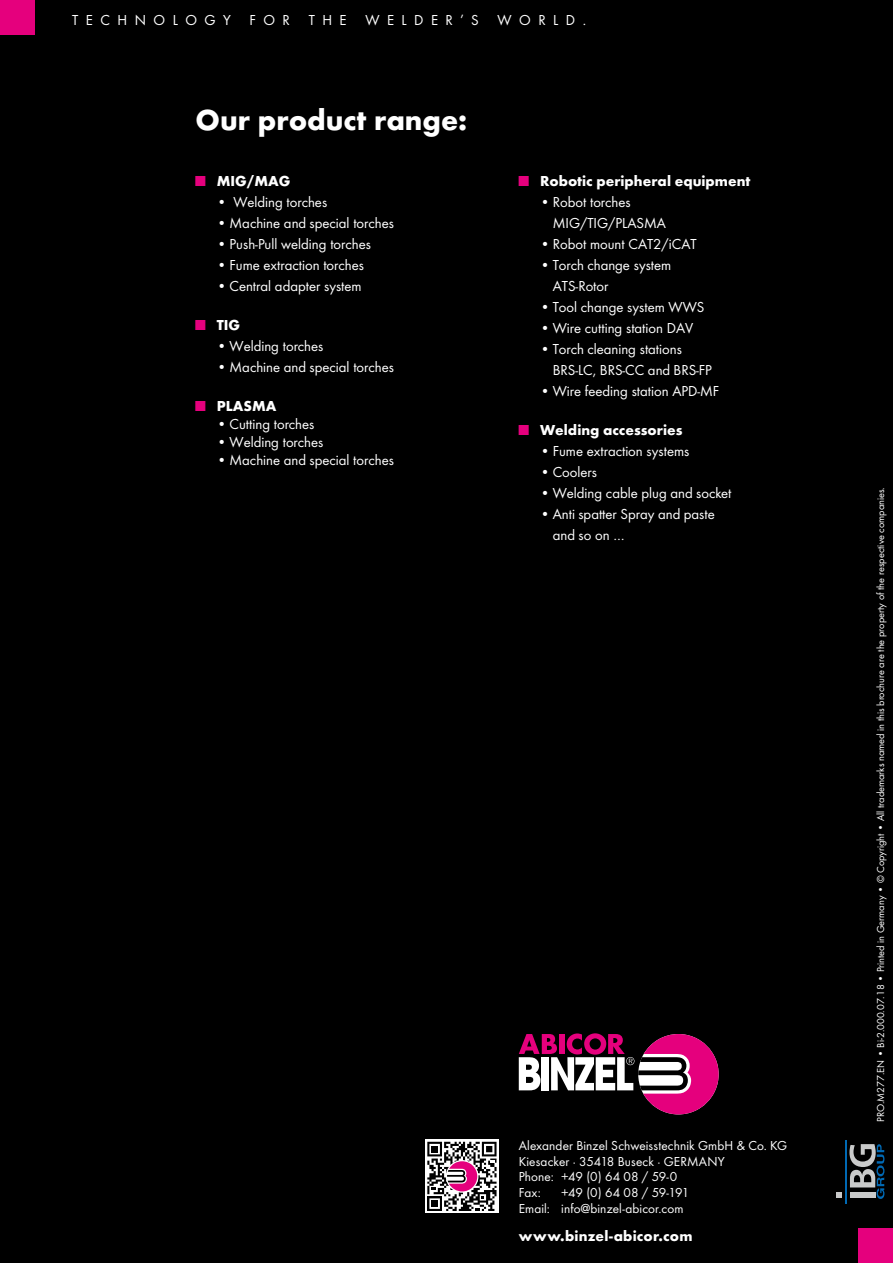
<style>
.page{position:relative;width:893px;height:1263px;background:#000}
.page>*{position:absolute;margin:0;border:0;box-sizing:border-box;transform-origin:0 0}
.t1{font:700 30px "Futura TOT";color:#fff}
.t2{font:15px/21px "Futura TOT Boo";color:#fff}
.t3{font:700 15px "Futura TOT";color:#fff}
.t4{font:15px "Futura TOT Boo";letter-spacing:.5em;color:#fff}
.t5{font:13.5px/15.8px "Futura TOT Boo";letter-spacing:.01em;color:#fff}
.t6{font:10.5px "Futura TOT Boo";color:#fff}
.s1{font-family:"Futura TOT Boo";font-weight:400;color:#e5007d}
</style>
<div class="page">
<div style="left:0;top:0;width:34px;height:34px;background:#e5007d"></div>
<div style="left:859px;top:1229px;width:34px;height:34px;background:#e5007d"></div>
<hr style="left:845px;top:1140px;width:1px;height:63px;background:#0069b4">
<svg style="left:837px;top:1193px;width:5px;height:5px"></svg>
<svg style="left:849px;top:1144px;width:35px;height:55px"></svg>
<svg style="left:519px;top:1033px;width:200px;height:81px"></svg>
<svg style="left:425px;top:1140px;width:73px;height:73px"></svg>
<svg style="left:427px;top:1142px;width:70px;height:69px"></svg>
<p class="t4" style="left:72px;top:11px;width:219px">TECHNOLOGY FOR</p>
<p class="t2" style="left:309px;top:9px;width:39px">THE</p>
<p class="t2" style="left:365px;top:9px;width:115px">WELDER’S</p>
<p class="t2" style="left:498px;top:9px;width:90px">WORLD.</p>
<h1 class="t1" style="left:196px;top:101px;width:273px">Our product range:</h1>
<p class="t3" style="left:196px;top:172px;width:96px"><span class="s1">■</span> MIG/MAG</p>
<p class="t2" style="left:217px;top:192px;width:112px">• Welding torches</p>
<p class="t2" style="left:217px;top:213px;width:179px">• Machine and special torches</p>
<p class="t2" style="left:217px;top:234px;width:156px">• Push-Pull welding torches</p>
<p class="t2" style="left:217px;top:255px;width:149px">• Fume extraction torches</p>
<p class="t2" style="left:217px;top:276px;width:146px">• Central adapter system</p>
<p class="t3" style="left:196px;top:316px;width:46px"><span class="s1">■</span> TIG</p>
<p class="t2" style="left:217px;top:336px;width:108px">• Welding torches</p>
<p class="t2" style="left:217px;top:357px;width:179px">• Machine and special torches</p>
<p class="t3" style="left:196px;top:397px;width:82px"><span class="s1">■</span> PLASMA</p>
<p class="t2" style="left:217px;top:414px;width:99px">• Cutting torches</p>
<p class="t2" style="left:217px;top:432px;width:108px">• Welding torches</p>
<p class="t2" style="left:217px;top:450px;width:179px">• Machine and special torches</p>
<p class="t3" style="left:519px;top:172px;width:233px"><span class="s1">■</span> Robotic peripheral equipment</p>
<p class="t2" style="left:553px;top:192px;width:115px;text-indent:-13px">• Robot torches<br>MIG/TIG/PLASMA</p>
<p class="t2" style="left:540px;top:234px;width:158px">• Robot mount CAT2/iCAT</p>
<p class="t2" style="left:553px;top:255px;width:120px;text-indent:-13px">• Torch change system<br>ATS-Rotor</p>
<p class="t2" style="left:540px;top:297px;width:166px">• Tool change system WWS</p>
<p class="t2" style="left:540px;top:318px;width:155px">• Wire cutting station DAV</p>
<p class="t2" style="left:553px;top:339px;width:161px;text-indent:-13px">• Torch cleaning stations<br>BRS-LC, BRS-CC and BRS-FP</p>
<p class="t2" style="left:540px;top:381px;width:181px">• Wire feeding station APD-MF</p>
<p class="t3" style="left:519px;top:421px;width:165px"><span class="s1">■</span> Welding accessories</p>
<p class="t2" style="left:540px;top:441px;width:151px">• Fume extraction systems</p>
<p class="t2" style="left:540px;top:462px;width:58px">• Coolers</p>
<p class="t2" style="left:540px;top:483px;width:193px">• Welding cable plug and socket</p>
<p class="t2" style="left:553px;top:504px;width:164px;text-indent:-13px">• Anti spatter Spray and paste and so on …</p>
<p class="t5" style="left:519px;top:1137px;width:270px">Alexander Binzel Schweisstechnik GmbH &amp; Co. KG<br>Kiesacker · 35418 Buseck · GERMANY<br>Phone: +49 (0) 64 08 / 59-0<br>Fax:</p>
<p class="t5" style="left:519px;top:1184px;width:172px;text-indent:43px">+49 (0) 64 08 / 59-191<br>Email: info@binzel-abicor.com</p>
<p class="t3" style="left:519px;top:1226px;width:175px">www.binzel-abicor.com</p>
<p class="t6" style="left:874px;top:1122px;width:636px;rotate:-90deg">PRO.M277.EN • Bi-2.000.07.18 • Printed in Germany • © Copyright • All trademarks named in this brochure are the property of the respective companies.</p>
</div>
